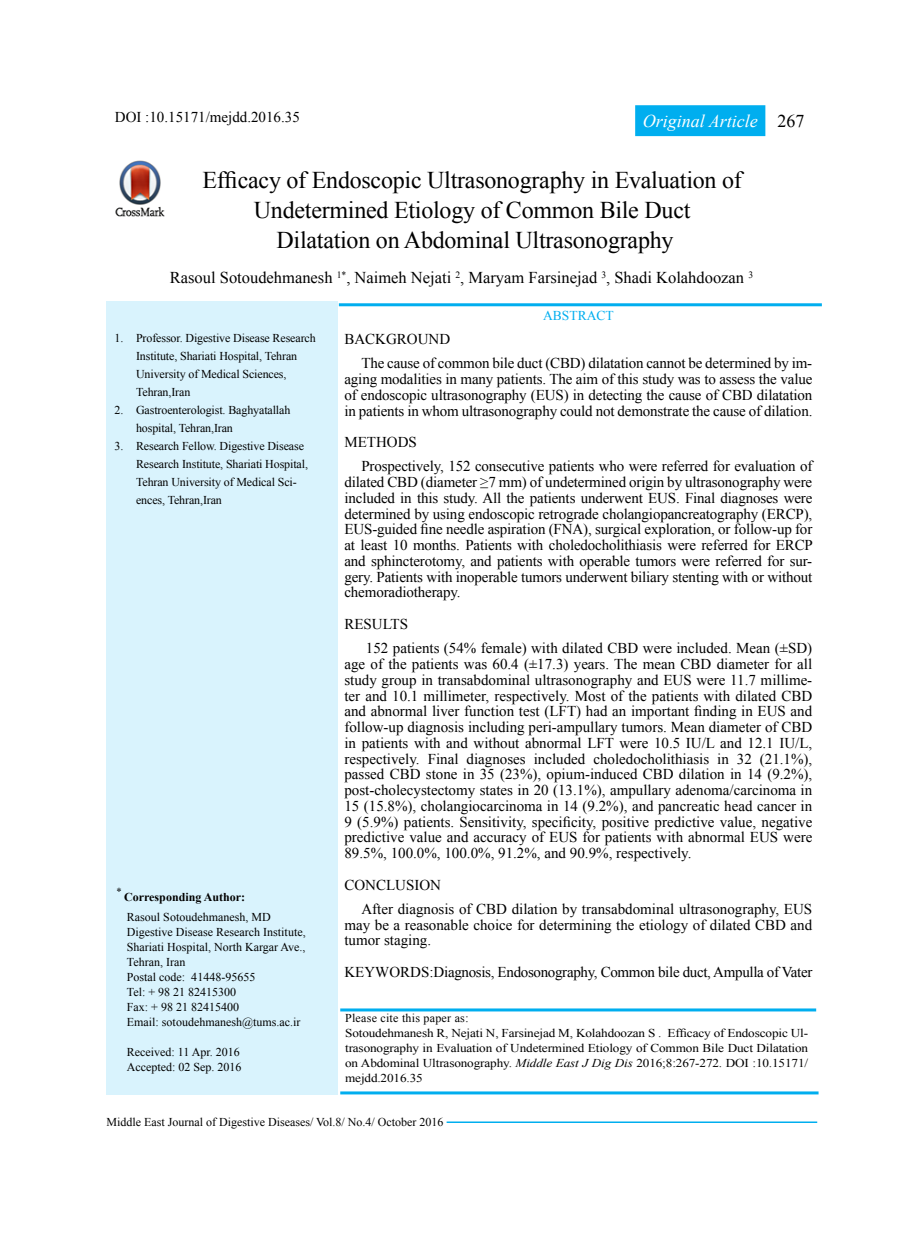
<style>
.page{position:relative;width:923px;height:1234px;background:#fff}
.page>*{position:absolute;margin:0;border:0;box-sizing:border-box;transform-origin:0 0}
.t1{font:24px/30px "Times New Roman";letter-spacing:-.01em;color:#000;text-align:center}
.t2{font:italic 18px "Times New Roman";color:#fff}
.t3{font:18px "Times New Roman";color:#000}
.t4{font:16.5px "Times New Roman";color:#000}
.t5{font:15px/15.8px "Times New Roman";color:#000}
.t6{font:15px "Times New Roman";letter-spacing:-.02em;color:#000}
.t7{font:13.5px "Times New Roman";color:#00aeef}
.t8{font:12px/15px "Times New Roman";letter-spacing:-.01em;color:#000}
.t9{font:700 12px "Times New Roman";color:#000}
.t10{font:10.5px "Times New Roman";color:#000}
.s1{font-style:italic}
</style>
<div class="page">
<hr style="left:446px;top:1121px;width:371px;height:1px;background:#00aeef">
<hr style="left:340px;top:1008px;width:476px;height:3px;background:#00aeef">
<div style="left:106px;top:301px;width:231px;height:792px;background:#d9f3fd"></div>
<hr style="left:340px;top:1091px;width:478px;height:3px;background:#00aeef">
<div style="left:636px;top:106px;width:128px;height:29px;background:#00aeef"></div>
<div style="left:635px;top:105px;width:130px;height:31px;border:2px solid #00aeef"></div>
<hr style="left:339px;top:303px;width:483px;height:3px;background:#00aeef">
<img style="left:115px;top:160px;width:50px;height:57px">
<p class="t5" style="left:115px;top:109px;width:186px">DOI :10.15171/mejdd.2016.35</p>
<p class="t2" style="left:642px;top:108px;width:117px">Original Article</p>
<h1 class="t1" style="left:202px;top:164px;width:541px">Efficacy of Endoscopic Ultrasonography in Evaluation of<br>Undetermined Etiology of Common Bile Duct<br>Dilatation on Abdominal Ultrasonography</h1>
<p class="t3" style="left:777px;top:108px;width:28px">267</p>
<p class="t4" style="left:170px;top:266px;width:585px">Rasoul Sotoudehmanesh <sup>1*</sup>, Naimeh Nejati <sup>2</sup>, Maryam Farsinejad <sup>3</sup>, Shadi Kolahdoozan <sup>3</sup></p>
<p class="t7" style="left:543px;top:306px;width:72px">ABSTRACT</p>
<p class="t5" style="left:361px;top:326px;width:452px;line-height:24.3px;text-indent:-17px">BACKGROUND<br>The cause of common bile duct (CBD) dilatation cannot be determined by im-</p>
<p class="t5" style="left:344px;top:371px;width:469px;text-align:justify">aging modalities in many patients. The aim of this study was to assess the value of endoscopic ultrasonography (EUS) in detecting the cause of CBD dilatation in patients in whom ultrasonography could not demonstrate the cause of dilation.</p>
<p class="t5" style="left:361px;top:429px;width:452px;line-height:24.3px;text-indent:-17px">METHODS<br>Prospectively, 152 consecutive patients who were referred for evaluation of</p>
<p class="t5" style="left:344px;top:474px;width:470px;text-align:justify">dilated CBD (diameter ≥7 mm) of undetermined origin by ultrasonography were included in this study. All the patients underwent EUS. Final diagnoses were determined by using endoscopic retrograde cholangiopancreatography (ERCP), EUS-guided fine needle aspiration (FNA), surgical exploration, or follow-up for at least 10 months. Patients with choledocholithiasis were referred for ERCP and sphincterotomy, and patients with operable tumors were referred for sur&shy;gery. Patients with inoperable tumors underwent biliary stenting with or without chemoradiotherapy.</p>
<p class="t5" style="left:366px;top:611px;width:448px;line-height:24.3px;text-indent:-21px">RESULTS<br>152 patients (54% female) with dilated CBD were included. Mean (±SD)</p>
<p class="t5" style="left:344px;top:655px;width:469px;text-align:justify">age of the patients was 60.4 (±17.3) years. The mean CBD diameter for all study group in transabdominal ultrasonography and EUS were 11.7 millime&shy;ter and 10.1 millimeter, respectively. Most of the patients with dilated CBD and abnormal liver function test (LFT) had an important finding in EUS and follow-up diagnosis including peri-ampullary tumors. Mean diameter of CBD in patients with and without abnormal LFT were 10.5 IU/L and 12.1 IU/L, respectively. Final diagnoses included choledocholithiasis in 32 (21.1%), passed CBD stone in 35 (23%), opium-induced CBD dilation in 14 (9.2%), post-cholecystectomy states in 20 (13.1%), ampullary adenoma/carcinoma in 15 (15.8%), cholangiocarcinoma in 14 (9.2%), and pancreatic head cancer in 9 (5.9%) patients. Sensitivity, specificity, positive predictive value, negative predictive value and accuracy of EUS for patients with abnormal EUS were 89.5%, 100.0%, 100.0%, 91.2%, and 90.9%, respectively.</p>
<p class="t5" style="left:361px;top:872px;width:452px;line-height:24.3px;text-indent:-17px">CONCLUSION<br>After diagnosis of CBD dilation by transabdominal ultrasonography, EUS</p>
<p class="t5" style="left:344px;top:916px;width:469px">may be a reasonable choice for determining the etiology of dilated CBD and tumor staging.</p>
<p class="t6" style="left:344px;top:961px;width:469px">KEYWORDS:Diagnosis, Endosonography, Common bile duct, Ampulla of Vater</p>
<p class="t8" style="left:136px;top:329px;width:181px;line-height:18px;text-indent:-22px">1. Professor. Digestive Disease Research<br>Institute, Shariati Hospital, Tehran<br>University of Medical Sciences,<br>Tehran,Iran</p>
<p class="t8" style="left:136px;top:401px;width:156px;line-height:18px;text-indent:-22px">2. Gastroenterologist. Baghyatallah hospital, Tehran,Iran</p>
<p class="t8" style="left:136px;top:437px;width:173px;line-height:18px;text-indent:-22px">3. Research Fellow. Digestive Disease Research Institute, Shariati Hospital, Tehran University of Medical Sci&shy;ences, Tehran,Iran</p>
<p class="t10" style="left:116px;top:884px;width:7px">*</p>
<p class="t9" style="left:124px;top:888px;width:122px">Corresponding Author:</p>
<p class="t8" style="left:127px;top:908px;width:180px">Rasoul Sotoudehmanesh, MD<br>Digestive Disease Research Institute,<br>Shariati Hospital, North Kargar Ave.,<br>Tehran, Iran<br>Postal code: 41448-95655<br>Tel: + 98 21 82415300<br>Fax: + 98 21 82415400<br>Email: sotoudehmanesh@tums.ac.ir</p>
<p class="t8" style="left:127px;top:1043px;width:116px">Received: 11 Apr. 2016<br>Accepted: 02 Sep. 2016</p>
<p class="t8" style="left:345px;top:1010px;width:464px">Please cite this paper as:<br>Sotoudehmanesh R, Nejati N, Farsinejad M, Kolahdoozan S . Efficacy of Endoscopic Ul&shy;trasonography in Evaluation of Undetermined Etiology of Common Bile Duct Dilatation on Abdominal Ultrasonography. <span class="s1">Middle East J Dig Dis</span> 2016;8:267-272. DOI :10.15171/ mejdd.2016.35</p>
<p class="t8" style="left:106px;top:1114px;width:339px">Middle East Journal of Digestive Diseases/ Vol.8/ No.4/ October 2016</p>
</div>
